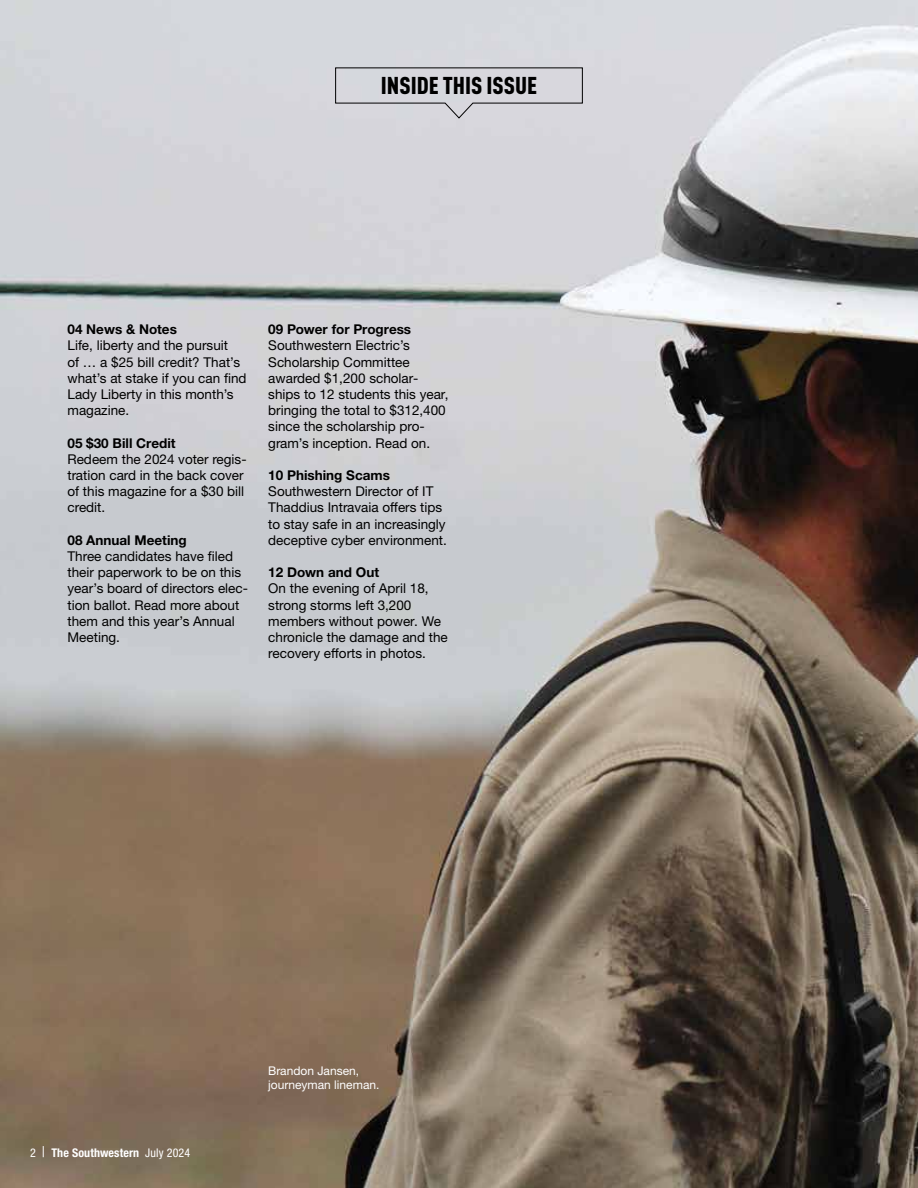
<style>
.page{position:relative;width:918px;height:1188px;background:#fff}
.page>*{position:absolute;margin:0;border:0;box-sizing:border-box;transform-origin:0 0}
.t1{font:900 condensed 24px "DINOT";color:#000}
.t2{font:13.5px/16.2px "Helvetica Neue LTW1 G";color:#000}
.t3{font:700 13.5px "Helvetica Neue LTW1 G";color:#000}
.t4{font:12px/14.4px "Helvetica Neue LTW1 G";color:#fff}
.t5{font:700 condensed 12px "Helvetica Neue LTW1 G";letter-spacing:.01em;color:#fff}
.s1{font-weight:400}
.s2{font-weight:400;font-size:15px}
</style>
<div class="page">
<img style="left:0;top:0;width:918px;height:1188px">
<svg style="left:335px;top:67px;width:248px;height:52px;background:#cecdd3"></svg>
<h1 class="t1" style="left:381px;top:71px;width:158px">INSIDE THIS ISSUE</h1>
<p class="t3" style="left:68px;top:321px;width:111px">04 News &amp; Notes</p>
<p class="t2" style="left:68px;top:337px;width:181px">Life, liberty and the pursuit<br>of … a $25 bill credit? That’s what’s at stake if you can find<br>Lady Liberty in this month’s magazine.</p>
<p class="t3" style="left:68px;top:434px;width:110px">05 $30 Bill Credit</p>
<p class="t2" style="left:68px;top:451px;width:181px">Redeem the 2024 voter regis&shy;tration card in the back cover of this magazine for a $30 bill credit.</p>
<p class="t3" style="left:68px;top:532px;width:121px">08 Annual Meeting</p>
<p class="t2" style="left:68px;top:548px;width:182px">Three candidates have filed their paperwork to be on this year’s board of directors elec&shy;tion ballot. Read more about them and this year’s Annual<br>Meeting.</p>
<p class="t3" style="left:268px;top:321px;width:144px">09 Power for Progress</p>
<p class="t2" style="left:268px;top:337px;width:182px">Southwestern Electric’s<br>Scholarship Committee awarded $1,200 scholar&shy;ships to 12 students this year, bringing the total to $312,400 since the scholarship pro&shy;gram’s inception. Read on.</p>
<p class="t3" style="left:268px;top:467px;width:123px">10 Phishing Scams</p>
<p class="t2" style="left:268px;top:483px;width:180px">Southwestern Director of IT<br>Thaddius Intravaia offers tips to stay safe in an increasingly deceptive cyber environment.</p>
<p class="t3" style="left:268px;top:564px;width:112px">12 Down and Out</p>
<p class="t2" style="left:268px;top:580px;width:181px">On the evening of April 18, strong storms left 3,200 members without power. We chronicle the damage and the recovery efforts in photos.</p>
<p class="t5" style="left:30px;top:1146px;width:162px"><span class="s1">2</span> <span class="s2">|</span> The Southwestern <span class="s1">July 2024</span></p>
<p class="t4" style="left:268px;top:1064px;width:113px">Brandon Jansen, journeyman lineman.</p>
</div>
